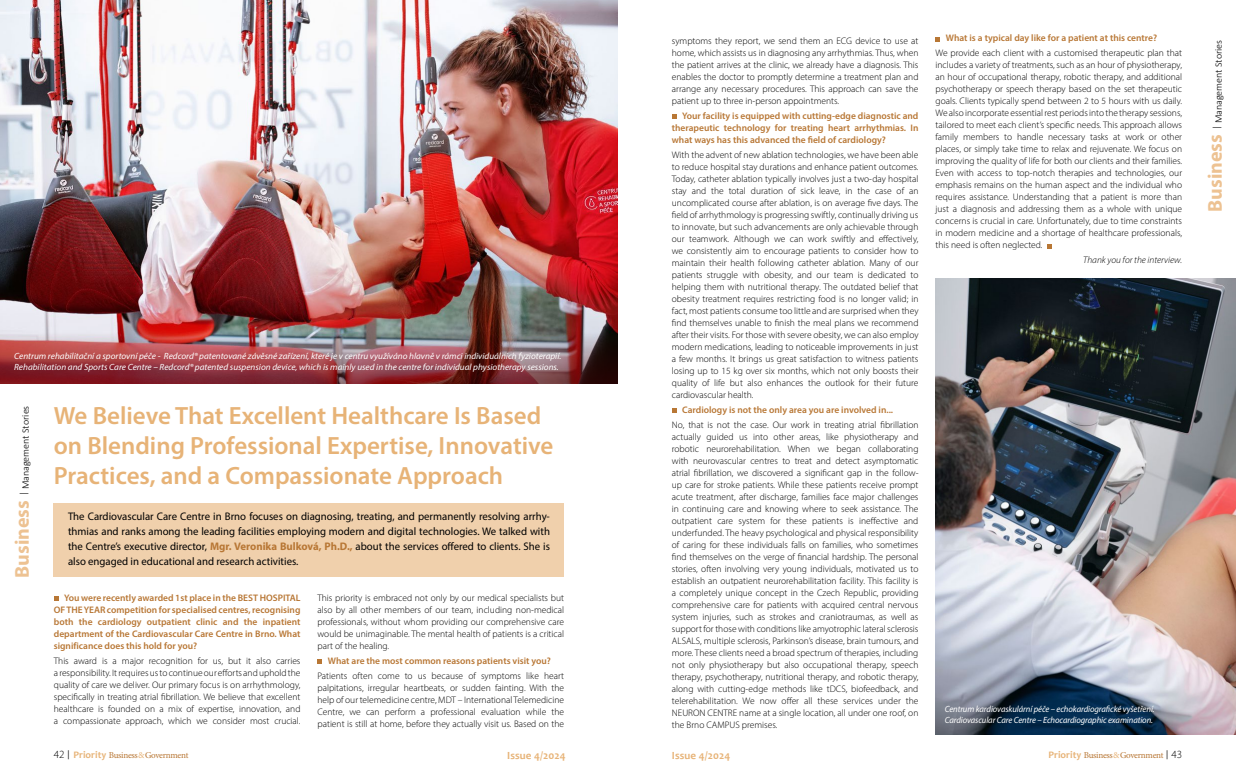
<style>
.page{position:relative;width:1236px;height:783px;background:#fff}
.page>*{position:absolute;margin:0;border:0;box-sizing:border-box;transform-origin:0 0}
.t1{font:600 25px/30px "Myriad Pro";color:#e7b377}
.t2{font:700 20px "Myriad Pro";color:#edc292}
.t3{font:11px/15px "Myriad Pro";color:#000;text-align:justify}
.t4{font:700 11px "Candara";letter-spacing:.01em;color:#e7b377}
.t5{font:300 10px "Calibri";color:#000}
.t6{font:300 9.5px/12px "Myriad Pro";color:#000;text-align:justify}
.t7{font:600 9.5px/12px "Myriad Pro";color:#b87735;text-align:justify}
.t8{font:italic 300 9.5px "Myriad Pro";color:#000}
.t9{font:italic 9px/11px "Myriad Pro";color:#fff}
.t10{font:italic 9px/11px "Myriad Pro";color:#fff;scale:.96 1}
.t11{font:9px "Minion Pro";letter-spacing:-.03em;color:#b87735}
.s1{font-weight:700;color:#b87735}
.s2{font-family:"Myriad Pro";font-weight:300;font-size:11px;color:#000}
.s3{font-family:"Myriad Pro";color:#000}
.s4{font-family:"Candara";font-weight:700;font-size:10px;color:#e7b377}
.s5{color:#e7b377}
</style>
<div class="page">
<img style="left:0;top:0;width:618px;height:329px">
<img style="left:0;top:329px;width:618px;height:55px">
<div style="left:54px;top:503px;width:510px;height:74px;background:#f0d0ac"></div>
<svg style="left:54px;top:596px;width:4px;height:5px"></svg>
<svg style="left:317px;top:659px;width:5px;height:4px"></svg>
<svg style="left:672px;top:114px;width:4px;height:5px"></svg>
<svg style="left:672px;top:408px;width:4px;height:4px"></svg>
<svg style="left:935px;top:37px;width:5px;height:4px"></svg>
<svg style="left:1047px;top:244px;width:4px;height:4px"></svg>
<img style="left:935px;top:278px;width:301px;height:456px">
<p class="t9" style="left:14px;top:351px;width:549px">Centrum rehabilitační a sportovní péče - Redcord® patentované závěsné zařízení, které je v centru využíváno hlavně v rámci individuálních fyzioterapií.<br>Rehabilitation and Sports Care Centre – Redcord® patented suspension device, which is mainly used in the centre for individual physiotherapy sessions.</p>
<p class="t5" style="left:19px;top:496px;width:92px;rotate:-90deg">| Management Stories</p>
<h2 class="t2" style="left:9px;top:577px;width:79px;rotate:-90deg">Business</h2>
<h1 class="t1" style="left:54px;top:400px;width:501px">We Believe That Excellent Healthcare Is Based on Blending Professional Expertise, Innovative<br>Practices, and a Compassionate Approach</h1>
<p class="t3" style="left:68px;top:509px;width:483px">The Cardiovascular Care Centre in Brno focuses on diagnosing, treating, and permanently resolving arrhy&shy;thmias and ranks among the leading facilities employing modern and digital technologies. We talked with the Centre’s executive director, <span class="s1">Mgr. Veronika Bulková, Ph.D.,</span> about the services offered to clients. She is also engaged in educational and research activities.</p>
<p class="t7" style="left:54px;top:591px;width:248px;text-indent:10px">You were recently awarded 1st place in the BEST HOSPITAL OF THE YEAR competition for specialised centres, recognising both the cardiology outpatient clinic and the inpatient department of the Cardiovascular Care Centre in Brno. What significance does this hold for you?</p>
<p class="t6" style="left:54px;top:654px;width:248px">This award is a major recognition for us, but it also carries a responsibility. It requires us to continue our efforts and uphold the quality of care we deliver. Our primary focus is on arrhythmology, specifically in treating atrial fibrillation. We believe that excellent healthcare is founded on a mix of expertise, innovation, and a compassionate approach, which we consider most crucial.</p>
<p class="t6" style="left:317px;top:591px;width:248px">This priority is embraced not only by our medical specialists but also by all other members of our team, including non-medical professionals, without whom providing our comprehensive care would be unimaginable. The mental health of patients is a critical part of the healing.</p>
<p class="t7" style="left:328px;top:654px;width:225px">What are the most common reasons patients visit you?</p>
<p class="t6" style="left:317px;top:669px;width:248px">Patients often come to us because of symptoms like heart palpitations, irregular heartbeats, or sudden fainting. With the help of our telemedicine centre, MDT – International Telemedicine Centre, we can perform a professional evaluation while the patient is still at home, before they actually visit us. Based on the</p>
<p class="t6" style="left:672px;top:35px;width:248px">symptoms they report, we send them an ECG device to use at home, which assists us in diagnosing any arrhythmias. Thus, when the patient arrives at the clinic, we already have a diagnosis. This enables the doctor to promptly determine a treatment plan and arrange any necessary procedures. This approach can save the patient up to three in-person appointments.</p>
<p class="t7" style="left:672px;top:109px;width:248px;text-indent:10px">Your facility is equipped with cutting-edge diagnostic and therapeutic technology for treating heart arrhythmias. In what ways has this advanced the field of cardiology?</p>
<p class="t6" style="left:672px;top:148px;width:248px">With the advent of new ablation technologies, we have been able to reduce hospital stay durations and enhance patient outcomes.<br>Today, catheter ablation typically involves just a two-day hospital stay and the total duration of sick leave, in the case of an uncomplicated course after ablation, is on average five days. The field of arrhythmology is progressing swiftly, continually driving us to innovate, but such advancements are only achievable through our teamwork. Although we can work swiftly and effectively, we consistently aim to encourage patients to consider how to maintain their health following catheter ablation. Many of our patients struggle with obesity, and our team is dedicated to helping them with nutritional therapy. The outdated belief that obesity treatment requires restricting food is no longer valid; in fact, most patients consume too little and are surprised when they find themselves unable to finish the meal plans we recommend after their visits. For those with severe obesity, we can also employ modern medications, leading to noticeable improvements in just a few months. It brings us great satisfaction to witness patients losing up to 15 kg over six months, which not only boosts their quality of life but also enhances the outlook for their future cardiovascular health.</p>
<p class="t7" style="left:682px;top:403px;width:212px">Cardiology is not the only area you are involved in...</p>
<p class="t6" style="left:672px;top:418px;width:248px">No, that is not the case. Our work in treating atrial fibrillation actually guided us into other areas, like physiotherapy and robotic neurorehabilitation. When we began collaborating with neurovascular centres to treat and detect asymptomatic atrial fibrillation, we discovered a significant gap in the follow&shy;up care for stroke patients. While these patients receive prompt acute treatment, after discharge, families face major challenges in continuing care and knowing where to seek assistance. The outpatient care system for these patients is ineffective and underfunded. The heavy psychological and physical responsibility of caring for these individuals falls on families, who sometimes find themselves on the verge of financial hardship. The personal stories, often involving very young individuals, motivated us to establish an outpatient neurorehabilitation facility. This facility is a completely unique concept in the Czech Republic, providing comprehensive care for patients with acquired central nervous system injuries, such as strokes and craniotraumas, as well as support for those with conditions like amyotrophic lateral sclerosis ALSALS, multiple sclerosis, Parkinson’s disease, brain tumours, and more. These clients need a broad spectrum of therapies, including not only physiotherapy but also occupational therapy, speech therapy, psychotherapy, nutritional therapy, and robotic therapy, along with cutting-edge methods like tDCS, biofeedback, and telerehabilitation. We now offer all these services under the NEURON CENTRE name at a single location, all under one roof, on the Brno CAMPUS premises.</p>
<p class="t7" style="left:946px;top:32px;width:213px">What is a typical day like for a patient at this centre?</p>
<p class="t6" style="left:935px;top:47px;width:248px">We provide each client with a customised therapeutic plan that includes a variety of treatments, such as an hour of physiotherapy, an hour of occupational therapy, robotic therapy, and additional psychotherapy or speech therapy based on the set therapeutic goals. Clients typically spend between 2 to 5 hours with us daily.<br>We also incorporate essential rest periods into the therapy sessions, tailored to meet each client’s specific needs. This approach allows family members to handle necessary tasks at work or other places, or simply take time to relax and rejuvenate. We focus on improving the quality of life for both our clients and their families.<br>Even with access to top-notch therapies and technologies, our emphasis remains on the human aspect and the individual who requires assistance. Understanding that a patient is more than just a diagnosis and addressing them as a whole with unique concerns is crucial in care. Unfortunately, due to time constraints in modern medicine and a shortage of healthcare professionals, this need is often neglected.</p>
<p class="t8" style="left:1083px;top:254px;width:100px">Thank you for the interview.</p>
<p class="t10" style="left:945px;top:703px;width:220px">Centrum kardiovaskulární péče – echokardiografické vyšetření.<br>Cardiovascular Care Centre – Echocardiographic examination.</p>
<p class="t11" style="left:54px;top:748px;width:136px"><span class="s2">42</span> <span class="s3">|</span> <span class="s4">Priority</span> Business<span class="s5">&amp;</span>Government</p>
<p class="t4" style="left:507px;top:748px;width:60px">Issue 4/2024</p>
<p class="t4" style="left:672px;top:748px;width:60px">Issue 4/2024</p>
<p class="t11" style="left:1048px;top:748px;width:135px"><span class="s4">Priority</span> Business<span class="s5">&amp;</span>Government <span class="s3">|</span> <span class="s2">43</span></p>
<p class="t5" style="left:1212px;top:130px;width:92px;rotate:-90deg">| Management Stories</p>
<h2 class="t2" style="left:1202px;top:212px;width:79px;rotate:-90deg">Business</h2>
</div>
